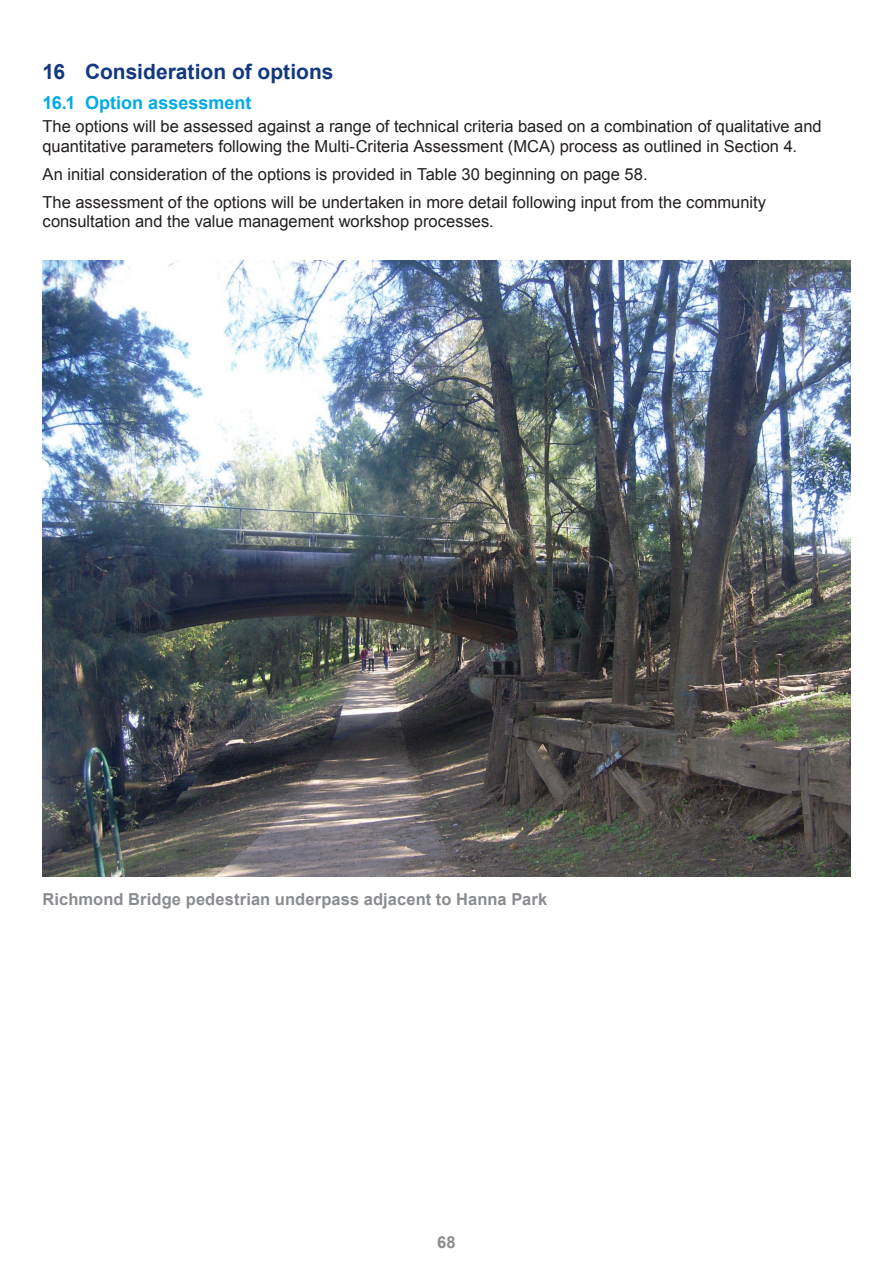
<style>
.page{position:relative;width:893px;height:1263px;background:#fff}
.page>*{position:absolute;margin:0;border:0;box-sizing:border-box;transform-origin:0 0}
.t1{font:700 21px "Arial";color:#113880}
.t2{font:700 18px "Arial";color:#00abe7}
.t3{font:16.5px/19.5px "Arial";color:#231f20}
.t4{font:700 16.5px "Arial";letter-spacing:.005em;color:#8a8c8f}
</style>
<div class="page">
<img style="left:43px;top:260px;width:807px;height:617px">
<p class="t1" style="left:43px;top:58px;width:293px">16 Consideration of options</p>
<p class="t2" style="left:43px;top:90px;width:210px">16.1 Option assessment</p>
<p class="t3" style="left:43px;top:117px;width:781px">The options will be assessed against a range of technical criteria based on a combination of qualitative and quantitative parameters following the Multi-Criteria Assessment (MCA) process as outlined in Section 4.</p>
<p class="t3" style="left:43px;top:160px;width:725px;line-height:28px">An initial consideration of the options is provided in Table 30 beginning on page 58.<br>The assessment of the options will be undertaken in more detail following input from the community</p>
<p class="t3" style="left:43px;top:212px;width:453px">consultation and the value management workshop processes.</p>
<p class="t4" style="left:43px;top:888px;width:506px">Richmond Bridge pedestrian underpass adjacent to Hanna Park</p>
<p class="t4" style="left:437px;top:1231px;width:20px">68</p>
</div>
